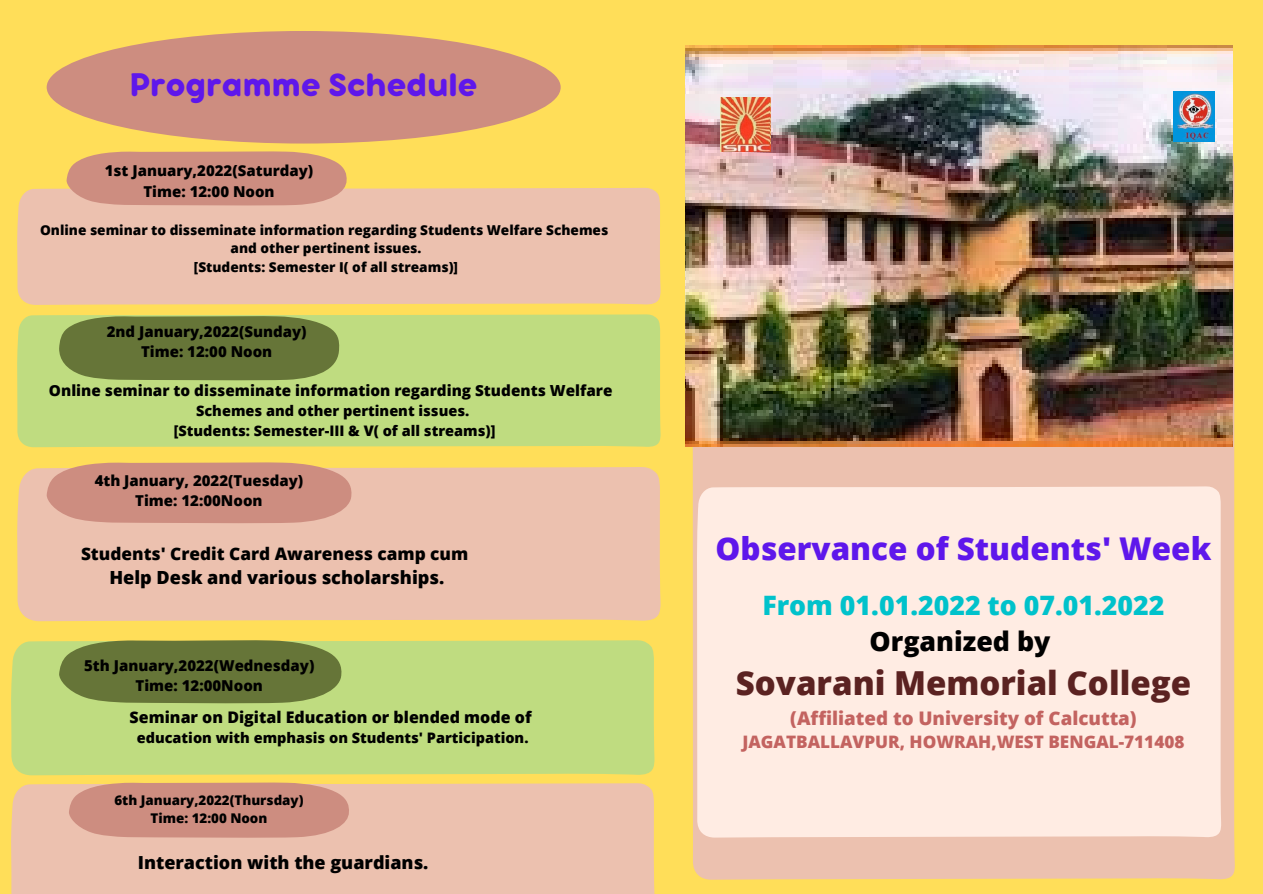
<style>
.page{position:relative;width:1263px;height:894px;background:#fff}
.page>*{position:absolute;margin:0;border:0;box-sizing:border-box;transform-origin:0 0}
.t1{font:700 35.25px "Bubbleboddy Neue";color:#5e17eb}
.t2{font:800 33px "Open Sans";color:#5b2221}
.t3{font:800 31.35px "Open Sans";color:#5e17eb}
.t4{font:800 26.7px "Open Sans";color:#00c2cb}
.t5{font:800 26.7px "Open Sans";color:#000}
.t6{font:800 18.75px "Open Sans";color:#c36360}
.t7{font:800 18.15px "Open Sans";color:#000}
.t8{font:800 18px "Open Sans";color:#000}
.t9{font:800 17.25px "Open Sans";color:#000}
.t10{font:800 17.1px "Open Sans";color:#c36360}
.t11{font:800 16.05px "Open Sans";color:#000}
.t12{font:800 15.3px "Open Sans";color:#000}
.t13{font:800 15px "Open Sans";color:#000}
.t14{font:800 14.55px "Open Sans";color:#000}
.t15{font:800 13.65px "Open Sans";color:#000}
.t16{font:800 13.35px "Open Sans";color:#000}
</style>
<div class="page">
<div style="left:0;top:0;width:1263px;height:893px;background:#ffde59"></div>
<div style="left:17px;top:188px;width:643px;height:117px;background:#ecc1af"></div>
<svg style="left:67px;top:151px;width:280px;height:54px;background:#d0937f"></svg>
<div style="left:17px;top:467px;width:643px;height:154px;background:#ecc1af"></div>
<div style="left:692px;top:151px;width:543px;height:728px;background:#ecc1af"></div>
<div style="left:697px;top:486px;width:524px;height:351px;background:#ffece3"></div>
<svg style="left:47px;top:462px;width:305px;height:61px;background:#d09381"></svg>
<div style="left:17px;top:314px;width:643px;height:133px;background:#bfdc80"></div>
<svg style="left:59px;top:316px;width:281px;height:64px;background:#6d7d3e"></svg>
<div style="left:11px;top:640px;width:643px;height:135px;background:#bfdc80"></div>
<svg style="left:59px;top:640px;width:283px;height:63px;background:#707f3f"></svg>
<div style="left:11px;top:783px;width:643px;height:110px;background:#ecc1af"></div>
<svg style="left:69px;top:782px;width:280px;height:55px;background:#d09282"></svg>
<img style="left:686px;top:46px;width:546px;height:400px">
<img style="left:720px;top:98px;width:51px;height:54px">
<img style="left:1173px;top:92px;width:42px;height:49px">
<div style="left:47px;top:31px;width:514px;height:112px;background:#cd8d80;border-radius:50%"></div>
<p class="t1" style="left:129px;top:73px;width:350px">Programme Schedule</p>
<p class="t13" style="left:105px;top:160px;width:210px">1st January,2022(Saturday)</p>
<p class="t13" style="left:143px;top:181px;width:133px">Time: 12:00 Noon</p>
<p class="t15" style="left:40px;top:221px;width:570px">Online seminar to disseminate information regarding Students Welfare Schemes</p>
<p class="t15" style="left:231px;top:239px;width:192px">and other pertinent issues.</p>
<p class="t15" style="left:194px;top:257px;width:265px">[Students: Semester I( of all streams)]</p>
<p class="t13" style="left:107px;top:321px;width:201px">2nd January,2022(Sunday)</p>
<p class="t13" style="left:141px;top:341px;width:133px">Time: 12:00 Noon</p>
<p class="t12" style="left:49px;top:379px;width:565px">Online seminar to disseminate information regarding Students Welfare</p>
<p class="t14" style="left:196px;top:400px;width:275px">Schemes and other pertinent issues.</p>
<p class="t14" style="left:174px;top:421px;width:323px">[Students: Semester-III &amp; V( of all streams)]</p>
<p class="t13" style="left:95px;top:470px;width:210px">4th January, 2022(Tuesday)</p>
<p class="t13" style="left:135px;top:490px;width:129px">Time: 12:00Noon</p>
<p class="t9" style="left:81px;top:541px;width:389px">Students' Credit Card Awareness camp cum</p>
<p class="t7" style="left:109px;top:564px;width:337px">Help Desk and various scholarships.</p>
<p class="t13" style="left:84px;top:654px;width:232px">5th January,2022(Wednesday)</p>
<p class="t13" style="left:136px;top:674px;width:129px">Time: 12:00Noon</p>
<p class="t11" style="left:130px;top:705px;width:403px">Seminar on Digital Education or blended mode of</p>
<p class="t14" style="left:137px;top:727px;width:393px">education with emphasis on Students' Participation.</p>
<p class="t16" style="left:114px;top:790px;width:191px">6th January,2022(Thursday)</p>
<p class="t16" style="left:151px;top:808px;width:118px">Time: 12:00 Noon</p>
<p class="t8" style="left:138px;top:849px;width:292px">Interaction with the guardians.</p>
<p class="t3" style="left:716px;top:526px;width:497px">Observance of Students' Week</p>
<p class="t4" style="left:762px;top:585px;width:404px">From 01.01.2022 to 07.01.2022</p>
<p class="t5" style="left:869px;top:622px;width:182px">Organized by</p>
<p class="t2" style="left:736px;top:659px;width:457px">Sovarani Memorial College</p>
<p class="t6" style="left:790px;top:704px;width:348px">(Affiliated to University of Calcutta)</p>
<p class="t10" style="left:742px;top:729px;width:443px">JAGATBALLAVPUR, HOWRAH,WEST BENGAL-711408</p>
</div>
